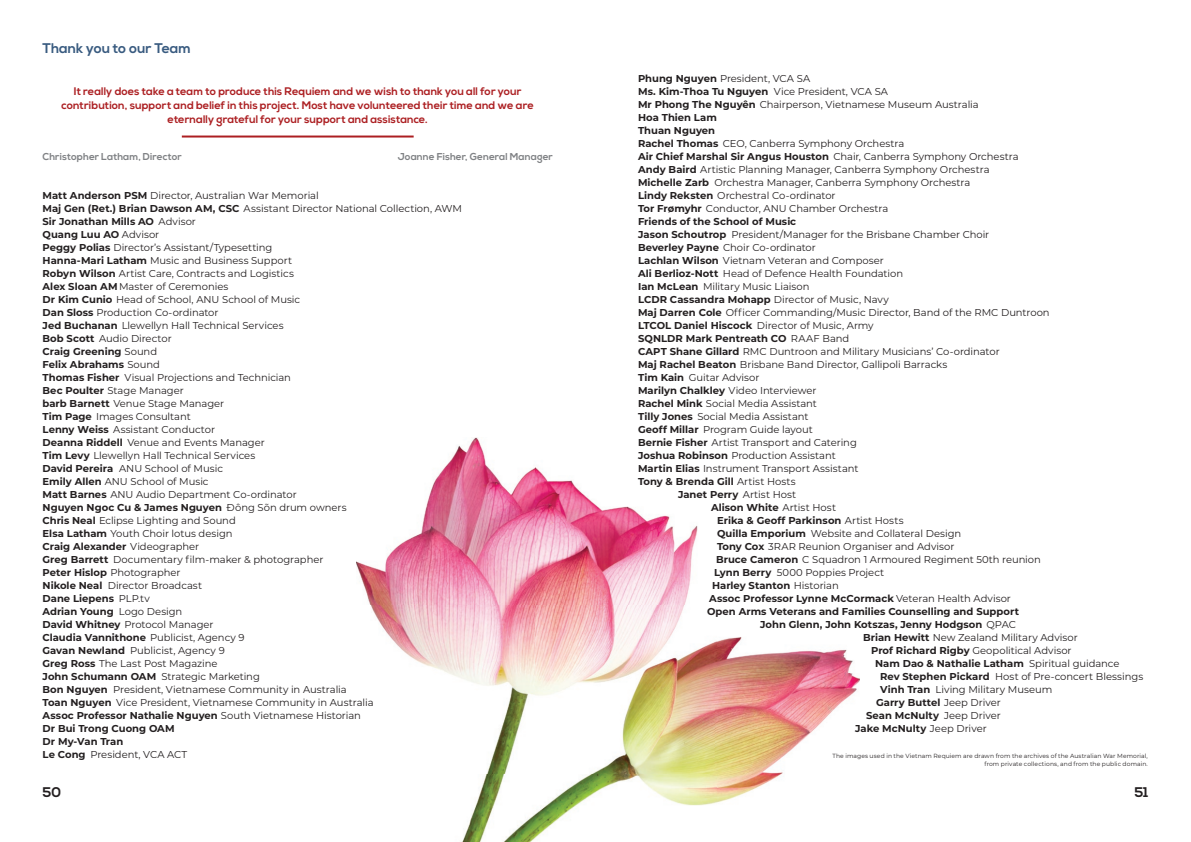
<style>
.page{position:relative;width:1191px;height:842px;background:#fff}
.page>*{position:absolute;margin:0;border:0;box-sizing:border-box;transform-origin:0 0}
.t1{font:700 14px "Nexa";letter-spacing:-.005em;color:#395b80}
.t2{font:700 14px "Nexa";color:#231f20}
.t3{font:700 11px/14px "Nexa";color:#ac1f22;text-align:center}
.t4{font:10px/13px "Montserrat";letter-spacing:-.005em;color:#231f20}
.t5{font:700 10px "Montserrat";color:#231f20}
.t6{font:700 10px "Nexa";letter-spacing:.01em;color:#808285}
.t7{font:6px/8px "Montserrat";letter-spacing:.015em;color:#231f20;text-align:right}
.s1{font-weight:700}
.s2{font-weight:400}
</style>
<div class="page">
<img style="left:356px;top:438px;width:503px;height:404px">
<hr style="left:182px;top:136px;width:232px;height:2px;background:#ac1f22">
<h1 class="t1" style="left:43px;top:40px;width:150px">Thank you to our Team</h1>
<p class="t3" style="left:62px;top:84px;width:473px">It really does take a team to produce this Requiem and we wish to thank you all for your contribution, support and belief in this project. Most have volunteered their time and we are eternally grateful for your support and assistance.</p>
<p class="t6" style="left:43px;top:150px;width:141px">Christopher Latham, Director</p>
<p class="t6" style="left:398px;top:150px;width:157px">Joanne Fisher, General Manager</p>
<p class="t4" style="left:43px;top:188px;width:421px"><span class="s1">Matt Anderson PSM</span> Director, Australian War Memorial<br><span class="s1">Maj Gen (Ret.) Brian Dawson AM, CSC</span> Assistant Director National Collection, AWM <span class="s1">Sir Jonathan Mills AO</span> Advisor<br><span class="s1">Quang Luu AO</span> Advisor<br><span class="s1">Peggy Polias</span> Director’s Assistant/Typesetting<br><span class="s1">Hanna-Mari Latham</span> Music and Business Support<br><span class="s1">Robyn Wilson</span> Artist Care, Contracts and Logistics<br><span class="s1">Alex Sloan AM</span> Master of Ceremonies<br><span class="s1">Dr Kim Cunio</span> Head of School, ANU School of Music<br><span class="s1">Dan Sloss</span> Production Co-ordinator<br><span class="s1">Jed Buchanan</span> Llewellyn Hall Technical Services<br><span class="s1">Bob Scott</span> Audio Director<br><span class="s1">Craig Greening</span> Sound<br><span class="s1">Felix Abrahams</span> Sound<br><span class="s1">Thomas Fisher</span> Visual Projections and Technician<br><span class="s1">Bec Poulter</span> Stage Manager<br><span class="s1">barb Barnett</span> Venue Stage Manager<br><span class="s1">Tim Page</span> Images Consultant<br><span class="s1">Lenny Weiss</span> Assistant Conductor<br><span class="s1">Deanna Riddell</span> Venue and Events Manager<br><span class="s1">Tim Levy</span> Llewellyn Hall Technical Services<br><span class="s1">David Pereira</span> ANU School of Music<br><span class="s1">Emily Allen</span> ANU School of Music<br><span class="s1">Matt Barnes</span> ANU Audio Department Co-ordinator<br><span class="s1">Nguyen Ngoc Cu &amp; James Nguyen</span> Ðông Sõn drum owners<br><span class="s1">Chris Neal</span> Eclipse Lighting and Sound<br><span class="s1">Elsa Latham</span> Youth Choir lotus design<br><span class="s1">Craig Alexander</span> Videographer<br><span class="s1">Greg Barrett</span> Documentary film-maker &amp; photographer<br><span class="s1">Peter Hislop</span> Photographer<br><span class="s1">Nikole Neal</span> Director Broadcast<br><span class="s1">Dane Liepens</span> PLP.tv<br><span class="s1">Adrian Young</span> Logo Design<br><span class="s1">David Whitney</span> Protocol Manager<br><span class="s1">Claudia Vannithone</span> Publicist, Agency 9<br><span class="s1">Gavan Newland</span> Publicist, Agency 9<br><span class="s1">Greg Ross</span> The Last Post Magazine<br><span class="s1">John Schumann OAM</span> Strategic Marketing<br><span class="s1">Bon Nguyen</span> President, Vietnamese Community in Australia<br><span class="s1">Toan Nguyen</span> Vice President, Vietnamese Community in Australia<br><span class="s1">Assoc Professor Nathalie Nguyen</span> South Vietnamese Historian<br><span class="s1">Dr Bui Trong Cuong OAM<br>Dr My-Van Tran<br>Le Cong</span> President, VCA ACT</p>
<p class="t4" style="left:638px;top:71px;width:174px"><span class="s1">Phung Nguyen</span> President, VCA SA</p>
<p class="t5" style="left:638px;top:84px;width:251px">Ms. Kim-Thoa Tu Nguyen <span class="s2">Vice President, VCA SA</span></p>
<p class="t4" style="left:638px;top:97px;width:342px"><span class="s1">Mr Phong The Nguyên</span> Chairperson, Vietnamese Museum Australia</p>
<p class="t5" style="left:638px;top:110px;width:80px">Hoa Thien Lam</p>
<p class="t5" style="left:638px;top:123px;width:79px">Thuan Nguyen</p>
<p class="t4" style="left:638px;top:136px;width:268px"><span class="s1">Rachel Thomas</span> CEO, Canberra Symphony Orchestra</p>
<p class="t4" style="left:638px;top:149px;width:382px"><span class="s1">Air Chief Marshal Sir Angus Houston</span> Chair, Canberra Symphony Orchestra</p>
<p class="t4" style="left:638px;top:162px;width:353px"><span class="s1">Andy Baird</span> Artistic Planning Manager, Canberra Symphony Orchestra</p>
<p class="t4" style="left:638px;top:175px;width:334px"><span class="s1">Michelle Zarb</span> Orchestra Manager, Canberra Symphony Orchestra</p>
<p class="t4" style="left:638px;top:188px;width:199px"><span class="s1">Lindy Reksten</span> Orchestral Co-ordinator</p>
<p class="t4" style="left:638px;top:201px;width:252px"><span class="s1">Tor Frømyhr</span> Conductor, ANU Chamber Orchestra</p>
<p class="t5" style="left:638px;top:214px;width:160px">Friends of the School of Music</p>
<p class="t4" style="left:638px;top:227px;width:353px"><span class="s1">Jason Schoutrop</span> President/Manager for the Brisbane Chamber Choir</p>
<p class="t4" style="left:638px;top:240px;width:179px"><span class="s1">Beverley Payne</span> Choir Co-ordinator</p>
<p class="t4" style="left:638px;top:253px;width:247px"><span class="s1">Lachlan Wilson</span> Vietnam Veteran and Composer</p>
<p class="t4" style="left:638px;top:266px;width:267px"><span class="s1">Ali Berlioz-Nott</span> Head of Defence Health Foundation</p>
<p class="t4" style="left:638px;top:279px;width:173px"><span class="s1">Ian McLean</span> Military Music Liaison</p>
<p class="t4" style="left:638px;top:292px;width:252px"><span class="s1">LCDR Cassandra Mohapp</span> Director of Music, Navy</p>
<p class="t4" style="left:638px;top:305px;width:413px"><span class="s1">Maj Darren Cole</span> Officer Commanding/Music Director, Band of the RMC Duntroon</p>
<p class="t4" style="left:638px;top:318px;width:237px"><span class="s1">LTCOL Daniel Hiscock</span> Director of Music, Army</p>
<p class="t5" style="left:638px;top:331px;width:213px">SQNLDR Mark Pentreath CO <span class="s2">RAAF Band</span></p>
<p class="t4" style="left:638px;top:344px;width:363px"><span class="s1">CAPT Shane Gillard</span> RMC Duntroon and Military Musicians’ Co-ordinator</p>
<p class="t4" style="left:638px;top:357px;width:311px"><span class="s1">Maj Rachel Beaton</span> Brisbane Band Director, Gallipoli Barracks</p>
<p class="t4" style="left:638px;top:370px;width:123px"><span class="s1">Tim Kain</span> Guitar Advisor</p>
<p class="t4" style="left:638px;top:383px;width:180px"><span class="s1">Marilyn Chalkley</span> Video Interviewer</p>
<p class="t4" style="left:638px;top:396px;width:180px"><span class="s1">Rachel Mink</span> Social Media Assistant</p>
<p class="t4" style="left:638px;top:409px;width:172px"><span class="s1">Tilly Jones</span> Social Media Assistant</p>
<p class="t4" style="left:638px;top:422px;width:176px"><span class="s1">Geoff Millar</span> Program Guide layout</p>
<p class="t4" style="left:638px;top:435px;width:220px"><span class="s1">Bernie Fisher</span> Artist Transport and Catering</p>
<p class="t4" style="left:638px;top:448px;width:199px"><span class="s1">Joshua Robinson</span> Production Assistant</p>
<p class="t4" style="left:638px;top:461px;width:222px"><span class="s1">Martin Elias</span> Instrument Transport Assistant</p>
<p class="t5" style="left:638px;top:474px;width:159px">Tony &amp; Brenda Gill <span class="s2">Artist Hosts</span></p>
<p class="t5" style="left:678px;top:487px;width:120px">Janet Perry <span class="s2">Artist Host</span></p>
<p class="t5" style="left:711px;top:500px;width:126px">Alison White <span class="s2">Artist Host</span></p>
<p class="t5" style="left:717px;top:513px;width:188px">Erika &amp; Geoff Parkinson <span class="s2">Artist Hosts</span></p>
<p class="t4" style="left:717px;top:526px;width:246px"><span class="s1">Quilla Emporium</span> Website and Collateral Design</p>
<p class="t4" style="left:717px;top:539px;width:239px"><span class="s1">Tony Cox</span> 3RAR Reunion Organiser and Advisor</p>
<p class="t4" style="left:716px;top:552px;width:326px"><span class="s1">Bruce Cameron</span> C Squadron 1 Armoured Regiment 50th reunion</p>
<p class="t4" style="left:714px;top:565px;width:172px"><span class="s1">Lynn Berry</span> 5000 Poppies Project</p>
<p class="t5" style="left:712px;top:578px;width:128px">Harley Stanton <span class="s2">Historian</span></p>
<p class="t5" style="left:709px;top:591px;width:303px">Assoc Professor Lynne McCormack <span class="s2">Veteran Health Advisor</span></p>
<p class="t5" style="left:707px;top:604px;width:313px">Open Arms Veterans and Families Counselling and Support</p>
<p class="t5" style="left:760px;top:617px;width:257px">John Glenn, John Kotszas, Jenny Hodgson <span class="s2">QPAC</span></p>
<p class="t4" style="left:863px;top:630px;width:216px"><span class="s1">Brian Hewitt</span> New Zealand Military Advisor</p>
<p class="t4" style="left:871px;top:643px;width:202px"><span class="s1">Prof Richard Rigby</span> Geopolitical Advisor</p>
<p class="t5" style="left:875px;top:656px;width:246px">Nam Dao &amp; Nathalie Latham <span class="s2">Spiritual guidance</span></p>
<p class="t4" style="left:880px;top:669px;width:265px"><span class="s1">Rev Stephen Pickard</span> Host of Pre-concert Blessings</p>
<p class="t4" style="left:880px;top:682px;width:174px"><span class="s1">Vinh Tran</span> Living Military Museum</p>
<p class="t5" style="left:876px;top:695px;width:126px">Garry Buttel <span class="s2">Jeep Driver</span></p>
<p class="t5" style="left:866px;top:708px;width:136px">Sean McNulty <span class="s2">Jeep Driver</span></p>
<p class="t5" style="left:855px;top:721px;width:133px">Jake McNulty <span class="s2">Jeep Driver</span></p>
<p class="t7" style="left:832px;top:751px;width:317px">The images used in the Vietnam Requiem are drawn from the archives of the Australian War Memorial, from private collections, and from the public domain.</p>
<h1 class="t2" style="left:43px;top:784px;width:20px">50</h1>
<h1 class="t2" style="left:1134px;top:784px;width:16px">51</h1>
</div>
